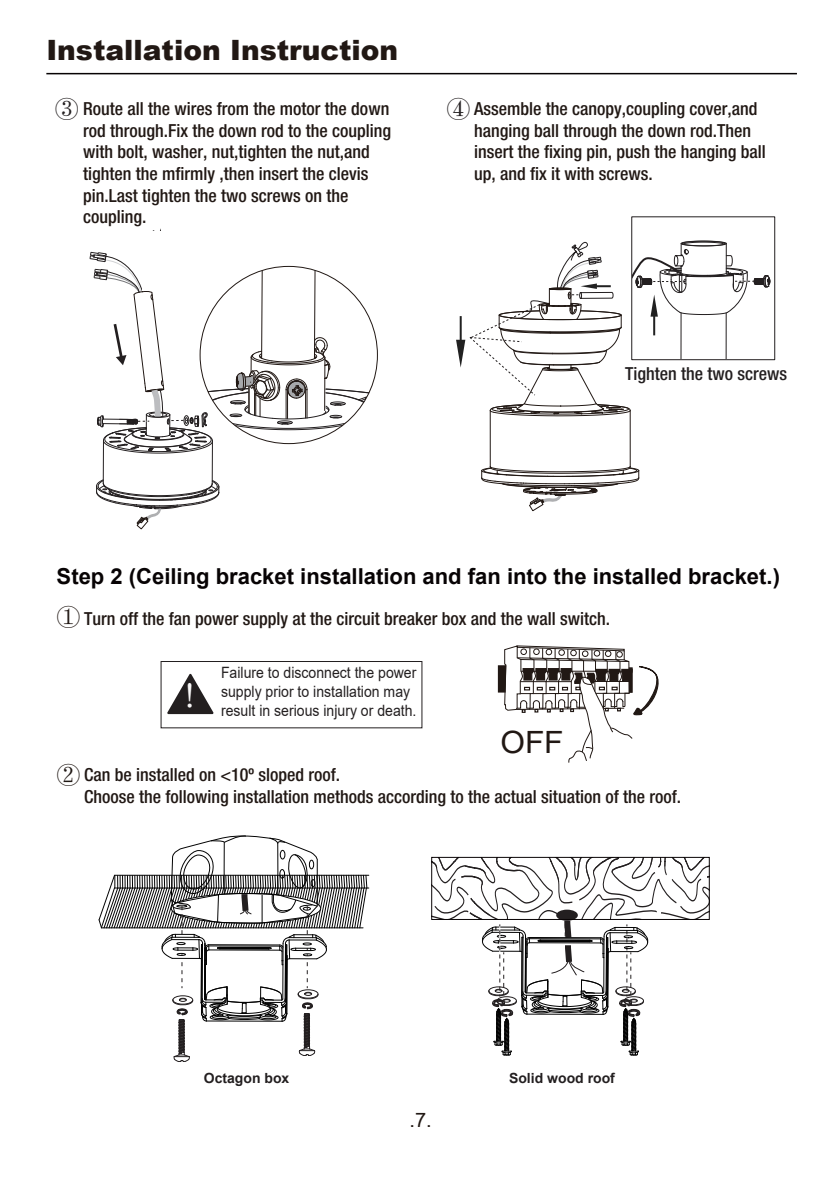
<style>
.page{position:relative;width:840px;height:1191px;background:#fff}
.page>*{position:absolute;margin:0;border:0;box-sizing:border-box;transform-origin:0 0}
.t1{font:300 36.2px "Adobe Song Std";color:#f9f8f8}
.t2{font:30.6px "Arial";color:#211814}
.t3{font:900 28px "Arial";color:#211814}
.t4{font:300 24px "Adobe Song Std";color:#231f20}
.t5{font:300 24px "Adobe Song Std";color:#201814}
.t6{font:700 22px "Arial";color:#070304}
.t7{font:20px "Arial";color:#211814}
.t8{font:500 condensed 18px/21.6px "Helvetica Neue LT Std";color:#211814}
.t9{font:500 condensed 18px "Helvetica Neue LT Std";color:#231f20}
.t10{font:15.6px/18.8px "Arial";color:#231f20;scale:.9 1}
.t11{font:700 14px "Arial";color:#231f20}
.s1{font-family:"Adobe Song Std";font-weight:300;font-stretch:normal;font-size:24px}
</style>
<div class="page">
<hr style="left:103px;top:440px;width:1px;height:43px;background:#231f20">
<hr style="left:212px;top:441px;width:1px;height:42px;background:#231f20">
<svg style="left:96px;top:479px;width:123px;height:50px"></svg>
<svg style="left:497px;top:645px;width:162px;height:118px"></svg>
<svg style="left:628px;top:667px;width:4px;height:26px"></svg>
<hr style="left:520px;top:671px;width:108px;height:1px;background:#211814">
<hr style="left:46px;top:73px;width:750px;height:1px;background:#070304">
<div style="left:161px;top:661px;width:261px;height:67px;border:1px solid #231f20"></div>
<svg style="left:167px;top:673px;width:47px;height:41px"></svg>
<hr style="left:114px;top:887px;width:254px;height:1px;background:#030303">
<hr style="left:114px;top:875px;width:254px;height:1px;background:#030303">
<svg style="left:99px;top:835px;width:268px;height:227px"></svg>
<svg style="left:481px;top:919px;width:167px;height:136px"></svg>
<svg style="left:431px;top:857px;width:278px;height:62px"></svg>
<hr style="left:489px;top:410px;width:1px;height:56px;background:#211814">
<hr style="left:629px;top:410px;width:1px;height:56px;background:#211814">
<svg style="left:481px;top:466px;width:158px;height:45px"></svg>
<svg style="left:456px;top:238px;width:314px;height:178px"></svg>
<svg style="left:89px;top:228px;width:288px;height:225px"></svg>
<h3 class="t3" style="left:46px;top:30px;width:353px">Installation Instruction</h3>
<h3 class="t4" style="left:55px;top:97px;width:25px">③</h3>
<h3 class="t4" style="left:446px;top:97px;width:25px">④</h3>
<p class="t8" style="left:474px;top:98px;width:293px">Assemble the canopy,coupling cover,and hanging ball through the down rod.Then insert the fixing pin, push the hanging ball up, and fix it with screws.</p>
<p class="t8" style="left:83px;top:98px;width:309px">Route all the wires from the motor the down rod through.Fix the down rod to the coupling with bolt, washer, nut,tighten the nut,and tighten the mfirmly ,then insert the clevis pin.Last tighten the two screws on the coupling.</p>
<p class="t9" style="left:624px;top:363px;width:163px">Tighten the two screws</p>
<p class="t6" style="left:57px;top:561px;width:724px">Step 2 (Ceiling bracket installation and fan into the installed bracket.)</p>
<p class="t8" style="left:57px;top:607px;width:555px"><span class="s1">①</span> Turn off the fan power supply at the circuit breaker box and the wall switch.</p>
<h1 class="t1" style="left:181px;top:674px;width:38px">！</h1>
<p class="t10" style="left:221px;top:663px;width:218px">Failure to disconnect the power supply prior to installation may</p>
<p class="t10" style="left:221px;top:701px;width:218px">result in serious injury or death.</p>
<h2 class="t2" style="left:500px;top:721px;width:65px">OFF</h2>
<h3 class="t5" style="left:57px;top:762px;width:25px">②</h3>
<p class="t8" style="left:84px;top:764px;width:598px">Can be installed on &lt;10º sloped roof.<br>Choose the following installation methods according to the actual situation of the roof.</p>
<p class="t11" style="left:204px;top:1068px;width:87px">Octagon box</p>
<p class="t11" style="left:509px;top:1068px;width:107px">Solid wood roof</p>
<p class="t7" style="left:409px;top:1106px;width:24px">.7.</p>
</div>
